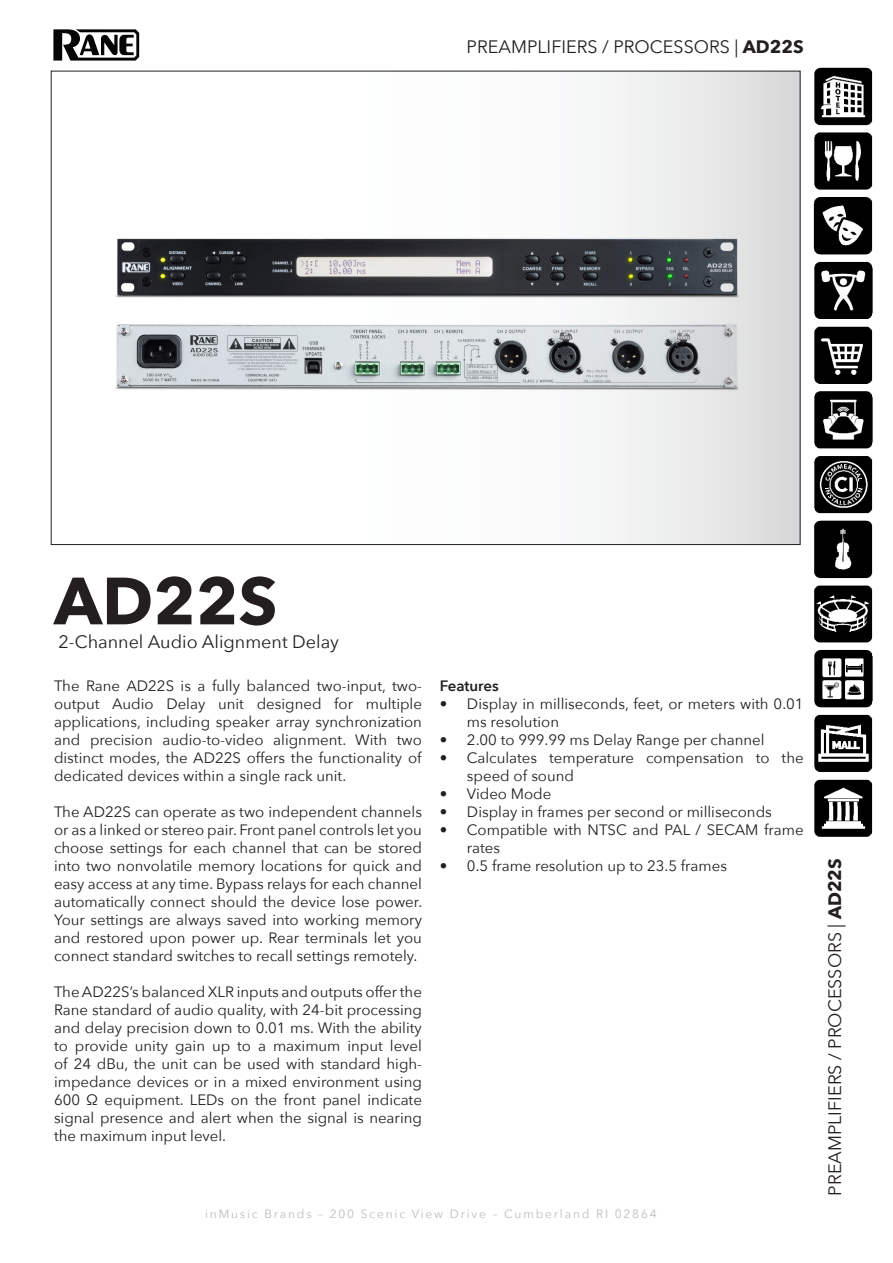
<style>
.page{position:relative;width:893px;height:1263px;background:#fff}
.page>*{position:absolute;margin:0;border:0;box-sizing:border-box;transform-origin:0 0}
.t1{font:700 66px "Avenir Next";color:#231f20}
.t2{font:18px "Avenir Next";color:#231f20}
.t3{font:15px/18px "Avenir Next";color:#231f20;text-align:justify}
.t4{font:600 15px "Avenir Next";letter-spacing:-.005em;color:#231f20}
.t5{font:12px "Avenir Next";letter-spacing:.15em;color:#bcbdc0}
.s1{font-weight:700}
</style>
<div class="page">
<img style="left:813px;top:67px;width:60px;height:770px">
<svg style="left:53px;top:29px;width:86px;height:32px"></svg>
<div style="left:755px;top:73px;width:43px;height:470px;background:#dadbdb"></div>
<img style="left:115px;top:73px;width:640px;height:239px">
<img style="left:95px;top:312px;width:664px;height:234px">
<p class="t2" style="left:467px;top:31px;width:339px">PREAMPLIFIERS / PROCESSORS | <span class="s1">AD22S</span></p>
<p class="t1" style="left:54px;top:544px;width:225px">AD22S</p>
<p class="t2" style="left:58px;top:627px;width:282px">2-Channel Audio Alignment Delay</p>
<p class="t3" style="left:54px;top:676px;width:369px">The Rane AD22S is a fully balanced two-input, two&shy;output Audio Delay unit designed for multiple applications, including speaker array synchronization and precision audio-to-video alignment. With two distinct modes, the AD22S offers the functionality of dedicated devices within a single rack unit.</p>
<p class="t3" style="left:54px;top:802px;width:370px">The AD22S can operate as two independent channels or as a linked or stereo pair. Front panel controls let you choose settings for each channel that can be stored into two nonvolatile memory locations for quick and easy access at any time. Bypass relays for each channel automatically connect should the device lose power.<br>Your settings are always saved into working memory and restored upon power up. Rear terminals let you connect standard switches to recall settings remotely.</p>
<p class="t3" style="left:54px;top:982px;width:369px">The AD22S’s balanced XLR inputs and outputs offer the Rane standard of audio quality, with 24-bit processing and delay precision down to 0.01 ms. With the ability to provide unity gain up to a maximum input level of 24 dBu, the unit can be used with standard high&shy;impedance devices or in a mixed environment using 600 Ω equipment. LEDs on the front panel indicate signal presence and alert when the signal is nearing the maximum input level.</p>
<p class="t4" style="left:440px;top:673px;width:60px">Features</p>
<p class="t3" style="left:467px;top:694px;width:338px;text-indent:-27px">• Display in milliseconds, feet, or meters with 0.01 ms resolution</p>
<p class="t3" style="left:440px;top:730px;width:326px">• 2.00 to 999.99 ms Delay Range per channel</p>
<p class="t3" style="left:467px;top:748px;width:338px;text-indent:-27px">• Calculates temperature compensation to the speed of sound</p>
<p class="t3" style="left:440px;top:784px;width:113px">• Video Mode</p>
<p class="t3" style="left:440px;top:802px;width:333px">• Display in frames per second or milliseconds</p>
<p class="t3" style="left:467px;top:820px;width:338px;text-indent:-27px">• Compatible with NTSC and PAL / SECAM frame rates</p>
<p class="t3" style="left:440px;top:856px;width:288px">• 0.5 frame resolution up to 23.5 frames</p>
<p class="t2" style="left:820px;top:1196px;width:339px;rotate:-90deg">PREAMPLIFIERS / PROCESSORS | <span class="s1">AD22S</span></p>
<p class="t5" style="left:205px;top:1203px;width:453px">inMusic Brands – 200 Scenic View Drive – Cumberland RI 02864</p>
</div>
